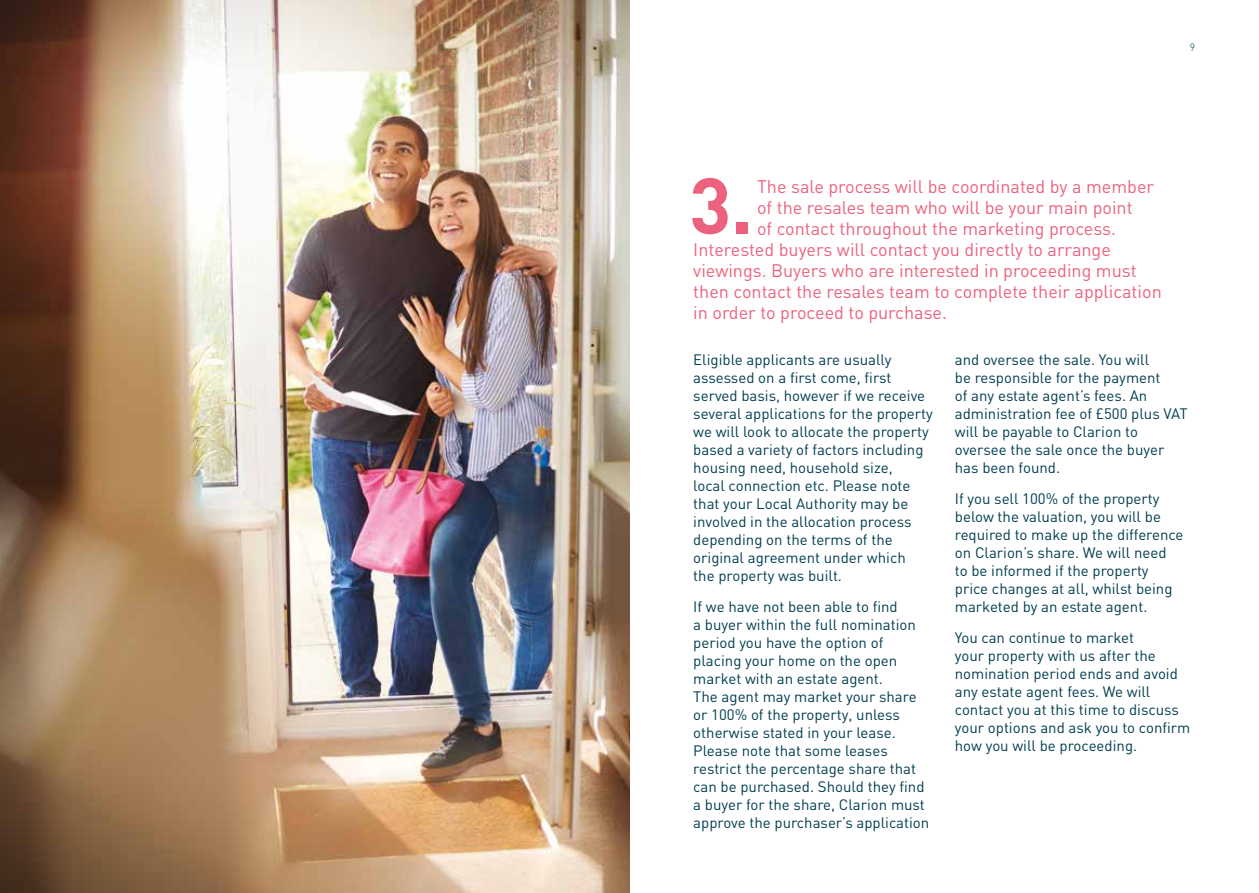
<style>
.page{position:relative;width:1259px;height:893px;background:#fff}
.page>*{position:absolute;margin:0;border:0;box-sizing:border-box;transform-origin:0 0}
.t1{font:700 78px "DIN";color:#ec627e}
.t2{font:18px "DIN";color:#ec627e}
.t3{font:15px/18px "DIN";color:#003d50}
.t4{font:300 10.5px "DIN";color:#003d50}
</style>
<div class="page">
<img style="left:0;top:0;width:629px;height:893px">
<p class="t4" style="left:1189px;top:41px;width:7px">9</p>
<h1 class="t1" style="left:689px;top:155px;width:65px">3.</h1>
<p class="t2" style="left:757px;top:175px;width:398px">The sale process will be coordinated by a member</p>
<p class="t2" style="left:757px;top:197px;width:377px">of the resales team who will be your main point</p>
<p class="t2" style="left:757px;top:218px;width:360px">of contact throughout the marketing process.</p>
<p class="t2" style="left:693px;top:239px;width:419px">Interested buyers will contact you directly to arrange</p>
<p class="t2" style="left:693px;top:260px;width:445px">viewings. Buyers who are interested in proceeding must</p>
<p class="t2" style="left:693px;top:281px;width:470px">then contact the resales team to complete their application</p>
<p class="t2" style="left:693px;top:302px;width:255px">in order to proceed to purchase.</p>
<p class="t3" style="left:693px;top:350px;width:241px">Eligible applicants are usually assessed on a first come, first served basis, however if we receive several applications for the property we will look to allocate the property based a variety of factors including housing need, household size,<br>local connection etc. Please note that your Local Authority may be involved in the allocation process depending on the terms of the original agreement under which<br>the property was built.</p>
<p class="t3" style="left:693px;top:597px;width:237px">If we have not been able to find<br>a buyer within the full nomination period you have the option of placing your home on the open market with an estate agent.<br>The agent may market your share or 100% of the property, unless otherwise stated in your lease.<br>Please note that some leases restrict the percentage share that can be purchased. Should they find a buyer for the share, Clarion must approve the purchaser’s application</p>
<p class="t3" style="left:955px;top:350px;width:234px">and oversee the sale. You will<br>be responsible for the payment<br>of any estate agent’s fees. An administration fee of £500 plus VAT will be payable to Clarion to oversee the sale once the buyer has been found.</p>
<p class="t3" style="left:955px;top:489px;width:230px">If you sell 100% of the property below the valuation, you will be required to make up the difference on Clarion’s share. We will need<br>to be informed if the property price changes at all, whilst being marketed by an estate agent.</p>
<p class="t3" style="left:955px;top:628px;width:237px">You can continue to market<br>your property with us after the nomination period ends and avoid any estate agent fees. We will contact you at this time to discuss your options and ask you to confirm how you will be proceeding.</p>
</div>
